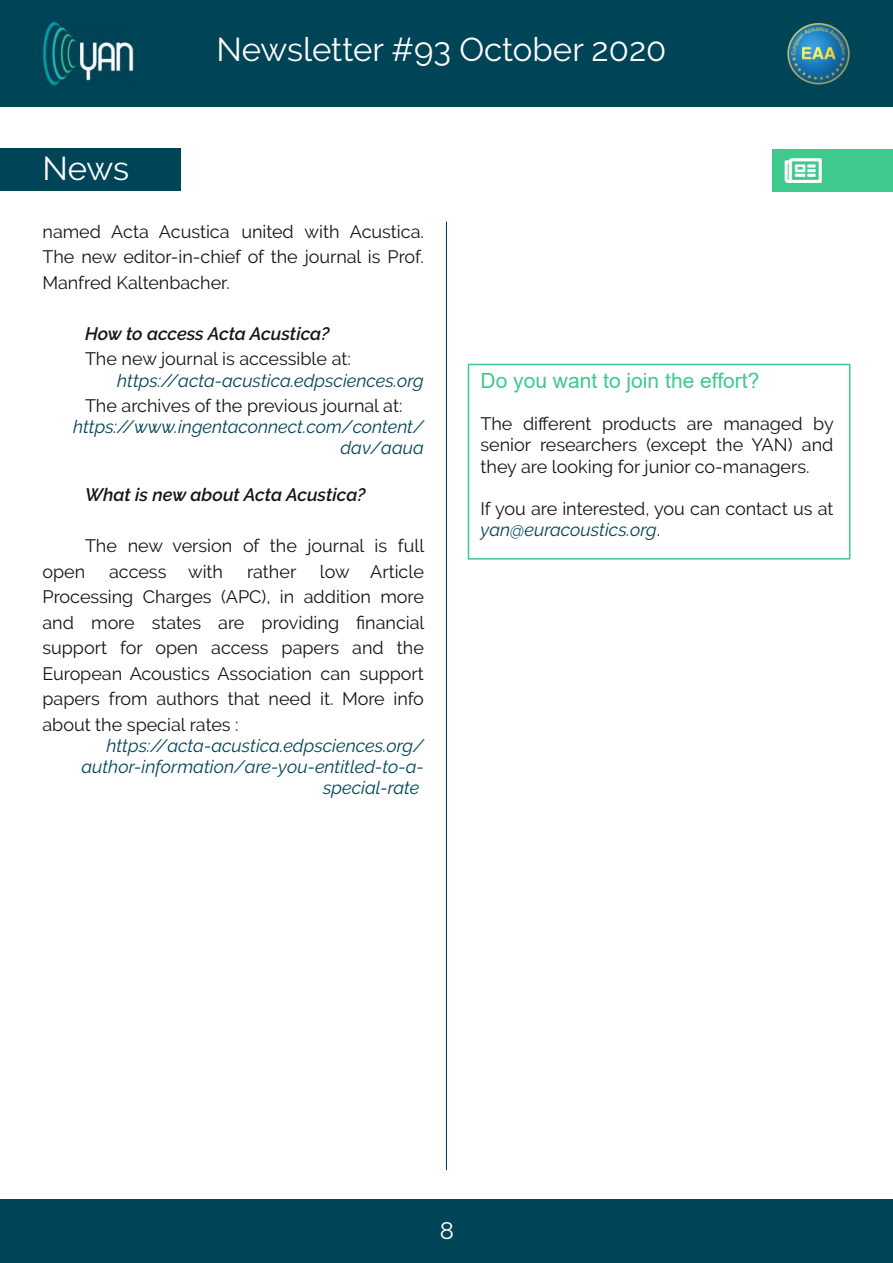
<style>
.page{position:relative;width:893px;height:1263px;background:#fff}
.page>*{position:absolute;margin:0;border:0;box-sizing:border-box;transform-origin:0 0}
.t1{font:33px "Raleway";color:#fff}
.t2{font:24px "Raleway";color:#fff}
.t3{font:21px "Arial";color:#40c98c}
.t4{font:18px/25.5px "Raleway";letter-spacing:-.005em;color:#171513;text-align:justify}
.t5{font:italic 18px/21.1px "Raleway";color:#004457;text-align:right}
.t6{font:italic 600 18px "Raleway";letter-spacing:-.005em;color:#171513}
.s1{font-style:italic;color:#004457}
</style>
<div class="page">
<div style="left:0;top:0;width:893px;height:106px;background:#004457"></div>
<img style="left:787px;top:23px;width:63px;height:62px">
<img style="left:43px;top:21px;width:90px;height:64px">
<div style="left:0;top:1199px;width:893px;height:64px;background:#004457"></div>
<div style="left:0;top:148px;width:180px;height:43px;background:#004457"></div>
<div style="left:773px;top:149px;width:120px;height:42px;background:#40c98c"></div>
<hr style="left:446px;top:222px;width:1px;height:948px;background:#004457">
<div style="left:468px;top:364px;width:382px;height:196px;border:2px solid #40c98c"></div>
<h1 class="t1" style="left:43px;top:149px;width:88px">News</h1>
<h1 class="t1" style="left:216px;top:30px;width:451px">Newsletter #93 October 2020</h1>
<p class="t4" style="left:43px;top:219px;width:383px">named Acta Acustica united with Acustica.<br>The new editor-in-chief of the journal is Prof.<br>Manfred Kaltenbacher.</p>
<p class="t6" style="left:85px;top:323px;width:246px">How to access Acta Acustica?</p>
<p class="t4" style="left:85px;top:346px;width:267px">The new journal is accessible at:</p>
<p class="t5" style="left:117px;top:370px;width:308px">https://acta-acustica.edpsciences.org</p>
<p class="t4" style="left:85px;top:393px;width:319px">The archives of the previous journal at:</p>
<p class="t5" style="left:73px;top:416px;width:352px">https://www.ingentaconnect.com/content/ dav/aaua</p>
<p class="t6" style="left:85px;top:484px;width:282px">What is new about Acta Acustica?</p>
<p class="t4" style="left:43px;top:533px;width:383px;text-indent:43px">The new version of the journal is full open</p>
<p class="t4" style="left:43px;top:558px;width:383px;text-indent:277px">low Article Processing Charges (APC), in addition more and more states are providing financial support for open access papers and the European Acoustics Association can support papers from authors that need it. More info about the special rates :</p>
<p class="t5" style="left:81px;top:735px;width:344px">https://acta-acustica.edpsciences.org/ author-information/are-you-entitled-to-a&shy;special-rate</p>
<p class="t4" style="left:109px;top:558px;width:115px">access with</p>
<p class="t4" style="left:247px;top:558px;width:51px">rather</p>
<p class="t3" style="left:480px;top:369px;width:280px">Do you want to join the effort?</p>
<p class="t4" style="left:480px;top:413px;width:355px;line-height:21.1px">The different products are managed by senior researchers (except the YAN) and they are looking for junior co-managers.</p>
<p class="t4" style="left:480px;top:498px;width:354px;line-height:21.1px">If you are interested, you can contact us at <span class="s1">yan@euracoustics.org</span>.</p>
<h2 class="t2" style="left:440px;top:1216px;width:16px">8</h2>
</div>
